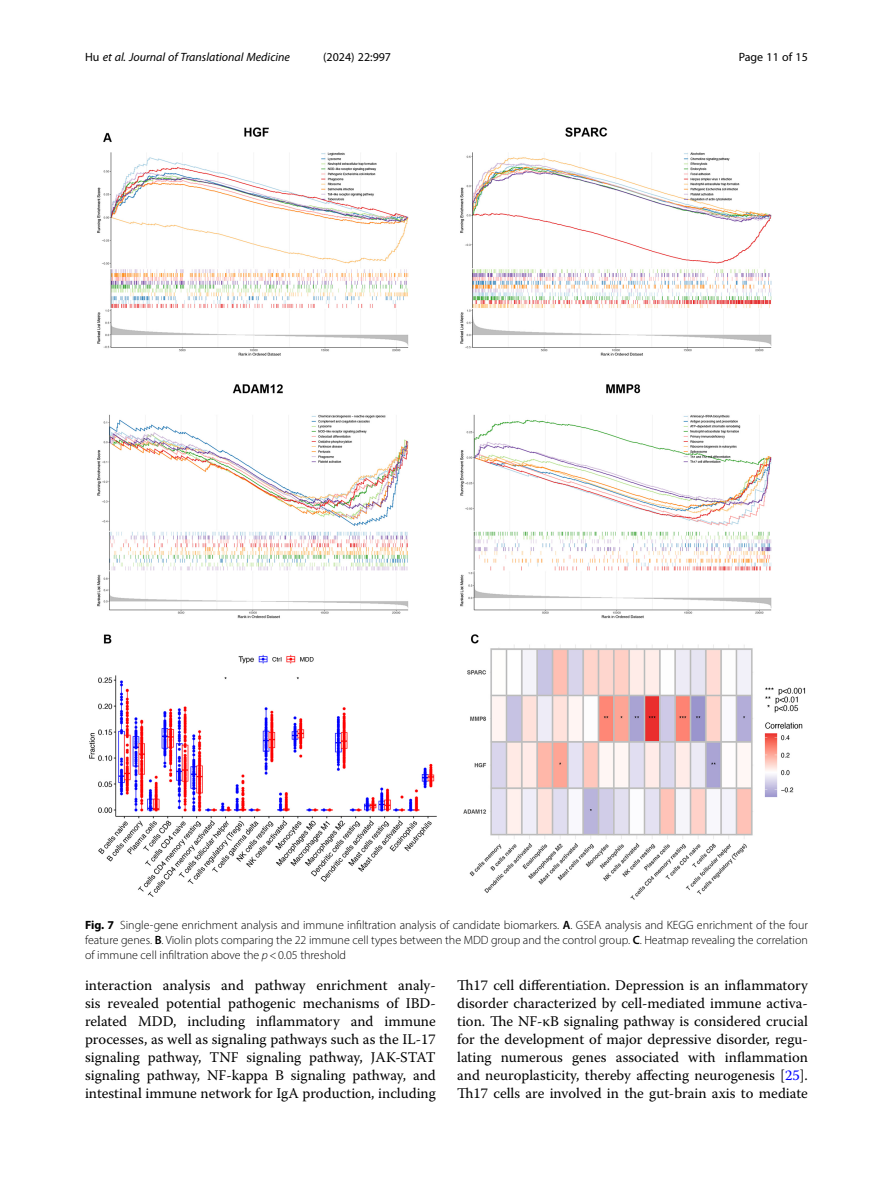
<style>
.page{position:relative;width:893px;height:1191px;background:#fff}
.page>*{position:absolute;margin:0;border:0;box-sizing:border-box;transform-origin:0 0}
.Body_Text{font:14.7px/18px "Warnock Pro";color:#000;text-align:justify}
.Figure_Caption{font:300 12px/15px "Myriad Pro";color:#000;text-align:justify}
.t1{font:italic 12px "Myriad Pro";color:#000}
.t2{font:12px "Myriad Pro";color:#000}
.s1{font-style:normal}
.s2{font-weight:700}
.s3{font-weight:600}
.s4{font-style:italic}
.s5{color:#00f}
</style>
<div class="page">
<img style="left:89px;top:127px;width:717px;height:773px">
<p class="t1" style="left:85px;top:50px;width:206px"><span class="s1">Hu</span> et al. Journal of Translational Medicine</p>
<p class="t2" style="left:323px;top:50px;width:70px">(2024) 22:997</p>
<p class="t2" style="left:739px;top:50px;width:71px">Page 11 of 15</p>
<p class="Figure_Caption" style="left:85px;top:917px;width:724px"><span class="s2">Fig. 7</span> Single-gene enrichment analysis and immune infiltration analysis of candidate biomarkers. <span class="s3">A</span>. GSEA analysis and KEGG enrichment of the four feature genes. <span class="s3">B</span>. Violin plots comparing the 22 immune cell types between the MDD group and the control group. <span class="s3">C</span>. Heatmap revealing the correlation of immune cell infiltration above the <span class="s4">p</span>&lt;0.05 threshold</p>
<p class="Body_Text" style="left:85px;top:976px;width:352px">interaction analysis and pathway enrichment analy&shy;sis revealed potential pathogenic mechanisms of IBD&shy;related MDD, including inflammatory and immune processes, as well as signaling pathways such as the IL-17 signaling pathway, TNF signaling pathway, JAK-STAT signaling pathway, NF-kappa B signaling pathway, and intestinal immune network for IgA production, including</p>
<p class="Body_Text" style="left:457px;top:976px;width:352px">Th17 cell differentiation. Depression is an inflammatory disorder characterized by cell-mediated immune activa&shy;tion. The NF-κB signaling pathway is considered crucial for the development of major depressive disorder, regu&shy;lating numerous genes associated with inflammation and neuroplasticity, thereby affecting neurogenesis [<span class="s5">25</span>].<br>Th17 cells are involved in the gut-brain axis to mediate</p>
</div>
